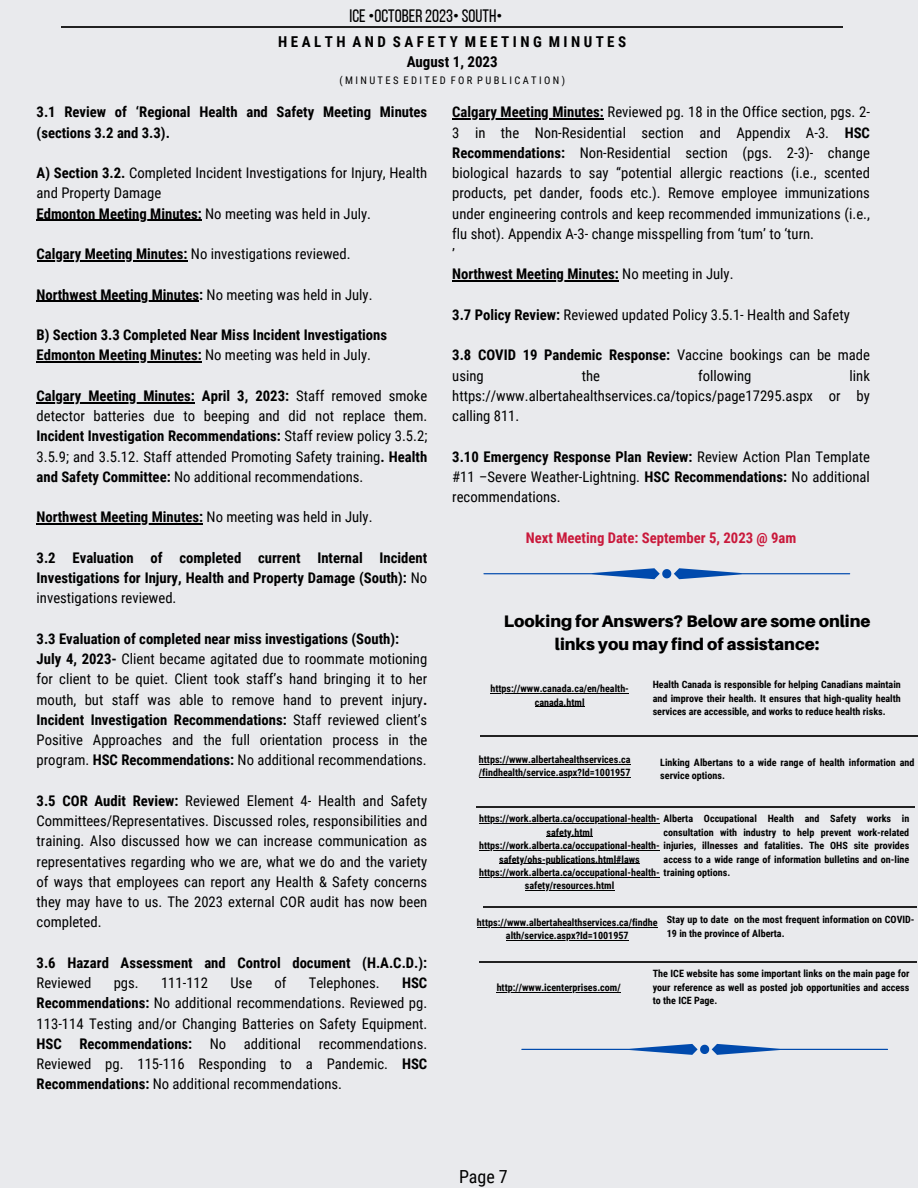
<style>
.page{position:relative;width:918px;height:1188px;background:#e9eaed}
.page>*{position:absolute;margin:0;border:0;box-sizing:border-box;transform-origin:0 0}
.t1{font:18px "Bebas Neue";color:#000}
.t2{font:18px "Roboto Condensed";color:#000}
.t3{font:900 16.65px/22.6px "Aileron";color:#000;text-align:center}
.t4{font:700 15px "Roboto Condensed";letter-spacing:.23em;color:#000}
.t5{font:700 15px "Roboto Condensed";color:#000}
.t6{font:14.7px/20.2px "Roboto Condensed";color:#000;text-align:justify}
.t7{font:700 14.7px/20.2px "Roboto Condensed";color:#000}
.t8{font:700 14.7px "Roboto Condensed";color:#c9193b}
.t9{font:10.5px "Roboto Condensed";color:#000}
.t10{font:700 10.05px/13.5px "Roboto Condensed";color:#000}
.s1{font-weight:700}
.s2{font-weight:400}
</style>
<div class="page">
<hr style="left:62px;top:27px;width:781px;height:1px;background:#222">
<hr style="left:37px;top:220px;width:165px;height:1px;background:#000">
<hr style="left:37px;top:260px;width:151px;height:1px;background:#000">
<hr style="left:37px;top:301px;width:162px;height:1px;background:#000">
<hr style="left:37px;top:361px;width:165px;height:2px;background:#000">
<hr style="left:37px;top:402px;width:158px;height:1px;background:#000">
<hr style="left:37px;top:523px;width:166px;height:2px;background:#000">
<hr style="left:452px;top:118px;width:152px;height:2px;background:#000">
<hr style="left:452px;top:280px;width:167px;height:2px;background:#000">
<hr style="left:480px;top:736px;width:438px;height:1px;background:#222">
<hr style="left:490px;top:693px;width:139px;height:1px;background:#000">
<hr style="left:535px;top:707px;width:50px;height:1px;background:#000">
<hr style="left:479px;top:764px;width:152px;height:1px;background:#000">
<hr style="left:479px;top:777px;width:152px;height:1px;background:#000">
<hr style="left:479px;top:823px;width:181px;height:1px;background:#000">
<hr style="left:547px;top:837px;width:46px;height:1px;background:#000">
<hr style="left:479px;top:850px;width:181px;height:1px;background:#000">
<hr style="left:499px;top:863px;width:141px;height:1px;background:#000">
<hr style="left:479px;top:877px;width:181px;height:1px;background:#000">
<hr style="left:525px;top:890px;width:89px;height:1px;background:#000">
<hr style="left:477px;top:927px;width:181px;height:1px;background:#000">
<hr style="left:506px;top:940px;width:123px;height:1px;background:#000">
<hr style="left:497px;top:992px;width:124px;height:1px;background:#000">
<hr style="left:484px;top:906px;width:433px;height:1px;background:#222">
<hr style="left:476px;top:806px;width:439px;height:1px;background:#222">
<hr style="left:479px;top:962px;width:437px;height:1px;background:#222">
<svg style="left:521px;top:1044px;width:367px;height:11px"></svg>
<svg style="left:483px;top:568px;width:367px;height:11px"></svg>
<p class="t1" style="left:350px;top:8px;width:154px">ICE •OCTOBER 2023• SOUTH•</p>
<p class="t4" style="left:278px;top:33px;width:349px">HEALTH AND SAFETY MEETING MINUTES</p>
<p class="t5" style="left:407px;top:53px;width:93px">August 1, 2023</p>
<p class="t9" style="left:339px;top:74px;width:227px">( M I N U T E S E D I T E D F O R P U B L I C A T I O N )</p>
<p class="t7" style="left:37px;top:102px;width:392px">3.1 Review of ‘Regional Health and Safety Meeting Minutes (sections 3.2 and 3.3).</p>
<p class="t6" style="left:37px;top:163px;width:392px"><span class="s1">A) Section 3.2.</span> Completed Incident Investigations for Injury, Health and Property Damage</p>
<p class="t7" style="left:37px;top:203px;width:336px">Edmonton Meeting Minutes: <span class="s2">No meeting was held in July.</span></p>
<p class="t6" style="left:37px;top:244px;width:316px"><span class="s1">Calgary Meeting Minutes:</span> No investigations reviewed.</p>
<p class="t7" style="left:37px;top:284px;width:337px">Northwest Meeting Minutes: <span class="s2">No meeting was held in July.</span></p>
<p class="t7" style="left:37px;top:325px;width:352px">B) Section 3.3 Completed Near Miss Incident Investigations</p>
<p class="t7" style="left:37px;top:345px;width:336px">Edmonton Meeting Minutes: <span class="s2">No meeting was held in July.</span></p>
<p class="t6" style="left:37px;top:386px;width:392px"><span class="s1">Calgary Meeting Minutes: April 3, 2023:</span> Staff removed smoke detector batteries due to beeping and did not replace them.<br><span class="s1">Incident Investigation Recommendations:</span> Staff review policy 3.5.2; 3.5.9; and 3.5.12. Staff attended Promoting Safety training<span class="s1">. Health and Safety Committee:</span> No additional recommendations.</p>
<p class="t7" style="left:37px;top:507px;width:337px">Northwest Meeting Minutes: <span class="s2">No meeting was held in July.</span></p>
<p class="t7" style="left:37px;top:548px;width:392px;text-align:justify">3.2 Evaluation of completed current Internal Incident Investigations for Injury, Health and Property Damage (South): <span class="s2">No investigations reviewed.</span></p>
<p class="t7" style="left:37px;top:629px;width:364px">3.3 Evaluation of completed near miss investigations (South):</p>
<p class="t6" style="left:37px;top:649px;width:392px"><span class="s1">July 4, 2023-</span> Client became agitated due to roommate motioning for client to be quiet. Client took staff’s hand bringing it to her mouth, but staff was able to remove hand to prevent injury<span class="s1">.<br>Incident Investigation Recommendations:</span> Staff reviewed client’s Positive Approaches and the full orientation process in the program. <span class="s1">HSC Recommendations:</span> No additional recommendations.</p>
<p class="t6" style="left:37px;top:791px;width:392px"><span class="s1">3.5 COR Audit Review:</span> Reviewed Element 4- Health and Safety Committees/Representatives. Discussed roles, responsibilities and training. Also discussed how we can increase communication as representatives regarding who we are, what we do and the variety of ways that employees can report any Health &amp; Safety concerns they may have to us. The 2023 external COR audit has now been completed.</p>
<p class="t7" style="left:37px;top:953px;width:392px">3.6 Hazard Assessment and Control document (H.A.C.D.):<br><span class="s2">Reviewed</span></p>
<p class="t6" style="left:452px;top:102px;width:419px"><span class="s1">Calgary Meeting Minutes:</span> Reviewed pg. 18 in the Office section, pgs. 2- 3 in the Non-Residential section and Appendix A-3. <span class="s1">HSC Recommendations:</span> Non-Residential section (pgs. 2-3)- change biological hazards to say “potential allergic reactions (i.e., scented products, pet dander, foods etc.). Remove employee immunizations under engineering controls and keep recommended immunizations (i.e., flu shot). Appendix A-3- change misspelling from ‘tum’ to ‘turn.</p>
<p class="t6" style="left:452px;top:244px;width:4px">’</p>
<p class="t7" style="left:452px;top:264px;width:283px">Northwest Meeting Minutes: <span class="s2">No meeting in July.</span></p>
<p class="t6" style="left:452px;top:305px;width:399px"><span class="s1">3.7 Policy Review:</span> Reviewed updated Policy 3.5.1- Health and Safety</p>
<p class="t6" style="left:452px;top:345px;width:419px"><span class="s1">3.8 COVID 19 Pandemic Response:</span> Vaccine bookings can be made using</p>
<p class="t6" style="left:582px;top:365px;width:20px">the</p>
<p class="t6" style="left:698px;top:365px;width:55px">following</p>
<p class="t6" style="left:452px;top:365px;width:419px;text-indent:397px">link https://www.albertahealthservices.ca/topics/page17295.aspx or by calling 811.</p>
<p class="t6" style="left:452px;top:446px;width:419px"><span class="s1">3.10 Emergency Response Plan Review:</span> Review Action Plan Template #11 –Severe Weather-Lightning. <span class="s1">HSC Recommendations:</span> No additional recommendations.</p>
<p class="t8" style="left:526px;top:529px;width:272px">Next Meeting Date: September 5, 2023 @ 9am</p>
<p class="t3" style="left:504px;top:609px;width:368px">Looking for Answers? Below are some online links you may find of assistance:</p>
<p class="t10" style="left:653px;top:678px;width:250px;text-align:justify">Health Canada is responsible for helping Canadians maintain and improve their health. It ensures that high-quality health services are accessible, and works to reduce health risks.</p>
<p class="t10" style="left:490px;top:682px;width:140px;text-align:center">https://www.canada.ca/en/health&shy;canada.html</p>
<p class="t10" style="left:479px;top:753px;width:153px">https://www.albertahealthservices.ca /findhealth/service.aspx?Id=1001957</p>
<p class="t10" style="left:547px;top:812px;width:364px;text-indent:-67px">https://work.alberta.ca/occupational-health- Alberta Occupational Health and Safety works in safety.html</p>
<p class="t10" style="left:499px;top:839px;width:412px;text-indent:-20px">https://work.alberta.ca/occupational-health- injuries, illnesses and fatalities. The OHS site provides safety/ohs-publications.html#laws</p>
<p class="t10" style="left:525px;top:866px;width:207px;text-indent:-46px">https://work.alberta.ca/occupational-health- training options. safety/resources.html</p>
<p class="t10" style="left:660px;top:756px;width:256px">Linking Albertans to a wide range of health information and service options.</p>
<p class="t10" style="left:664px;top:826px;width:247px">consultation with industry to help prevent work-related</p>
<p class="t10" style="left:664px;top:853px;width:247px">access to a wide range of information bulletins and on-line</p>
<p class="t10" style="left:477px;top:916px;width:182px;text-align:center">https://www.albertahealthservices.ca/findhe alth/service.aspx?Id=1001957</p>
<p class="t10" style="left:667px;top:913px;width:249px">Stay up to date on the most frequent information on COVID-<br>19 in the province of Alberta.</p>
<p class="t10" style="left:653px;top:967px;width:258px;text-align:justify">The ICE website has some important links on the main page for your reference as well as posted job opportunities and access to the ICE Page.</p>
<p class="t6" style="left:114px;top:973px;width:27px">pgs.</p>
<p class="t6" style="left:161px;top:973px;width:49px">111-112</p>
<p class="t6" style="left:230px;top:973px;width:23px">Use</p>
<p class="t6" style="left:274px;top:973px;width:14px">of</p>
<p class="t6" style="left:309px;top:973px;width:72px">Telephones.</p>
<p class="t6" style="left:37px;top:973px;width:392px;text-indent:365px"><span class="s1">HSC Recommendations:</span> No additional recommendations. Reviewed pg.<br>113-114 Testing and/or Changing Batteries on Safety Equipment.<br><span class="s1">HSC Recommendations:</span> No additional recommendations.<br>Reviewed pg. 115-116 Responding to a Pandemic. <span class="s1">HSC Recommendations:</span> No additional recommendations.</p>
<p class="t10" style="left:497px;top:981px;width:126px">http://www.icenterprises.com/</p>
<p class="t2" style="left:459px;top:1166px;width:50px">Page 7</p>
</div>
